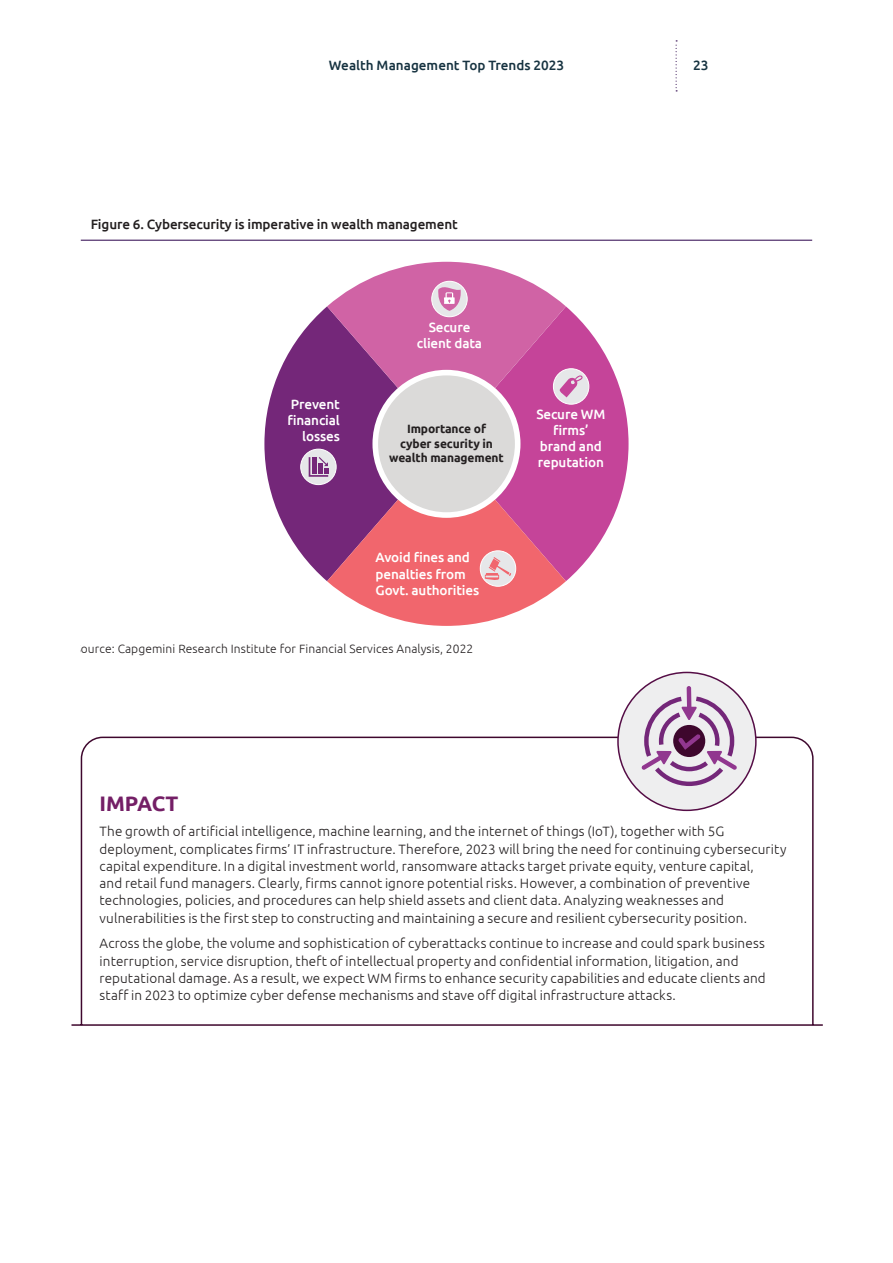
<style>
.page{position:relative;width:893px;height:1263px;background:#fff}
.page>*{position:absolute;margin:0;border:0;box-sizing:border-box;transform-origin:0 0}
.t1{font:700 21px "Ubuntu";letter-spacing:-.005em;color:#741f66}
.t2{font:300 13.5px/17.2px "Ubuntu";letter-spacing:.01em;color:#231f20}
.t3{font:500 13.5px/16.2px "Ubuntu";letter-spacing:-.01em;color:#fff;text-align:center}
.t4{font:500 13.5px "Ubuntu";letter-spacing:-.01em;color:#231f20}
.t5{font:500 13.5px "Ubuntu";color:#173341}
.t6{font:300 12px "Ubuntu";letter-spacing:.01em;color:#231f20}
.t7{font:700 12px/14.4px "Ubuntu";letter-spacing:-.01em;color:#231f20;text-align:center}
</style>
<div class="page">
<hr style="left:81px;top:240px;width:731px;height:1px;background:#2a004a">
<svg style="left:264px;top:324px;width:45px;height:239px;fill:#742779"></svg>
<svg style="left:583px;top:323px;width:46px;height:241px;fill:#c54499"></svg>
<div style="left:553px;top:369px;width:36px;height:35px;background:#e6e7e9;border-radius:50%"></div>
<div style="left:553px;top:368px;width:36px;height:37px;border:1px solid #fff;border-radius:50%"></div>
<svg style="left:301px;top:449px;width:35px;height:36px"></svg>
<div style="left:300px;top:449px;width:37px;height:36px;border:1px solid #fff;border-radius:50%"></div>
<svg style="left:309px;top:262px;width:274px;height:364px;background:#ce7fa7"></svg>
<svg style="left:71px;top:736px;width:752px;height:290px"></svg>
<div style="left:618px;top:672px;width:138px;height:138px;background:#eeeeef;border-radius:50%"></div>
<svg style="left:641px;top:686px;width:96px;height:100px"></svg>
<svg style="left:676px;top:40px;width:1px;height:51px"></svg>
<p class="t5" style="left:329px;top:57px;width:237px">Wealth Management Top Trends 2023</p>
<p class="t5" style="left:693px;top:57px;width:17px">23</p>
<p class="t4" style="left:91px;top:216px;width:369px">Figure 6. Cybersecurity is imperative in wealth management</p>
<p class="t3" style="left:287px;top:396px;width:54px;text-align:right">Prevent financial losses</p>
<p class="t3" style="left:417px;top:318px;width:67px">Secure client data</p>
<p class="t7" style="left:389px;top:421px;width:116px">Importance of<br>cyber security in wealth management</p>
<p class="t3" style="left:376px;top:549px;width:105px;text-align:left">Avoid fines and penalties from<br>Govt. authorities</p>
<p class="t6" style="left:74px;top:641px;width:400px">Source: Capgemini Research Institute for Financial Services Analysis, 2022</p>
<p class="t3" style="left:536px;top:405px;width:71px">Secure WM firms’ brand and reputation</p>
<h1 class="t1" style="left:100px;top:790px;width:80px">IMPACT</h1>
<p class="t2" style="left:100px;top:823px;width:688px">The growth of artificial intelligence, machine learning, and the internet of things (IoT), together with 5G deployment, complicates firms’ IT infrastructure. Therefore, 2023 will bring the need for continuing cybersecurity capital expenditure. In a digital investment world, ransomware attacks target private equity, venture capital,<br>and retail fund managers. Clearly, firms cannot ignore potential risks. However, a combination of preventive technologies, policies, and procedures can help shield assets and client data. Analyzing weaknesses and vulnerabilities is the first step to constructing and maintaining a secure and resilient cybersecurity position.</p>
<p class="t2" style="left:100px;top:935px;width:668px">Across the globe, the volume and sophistication of cyberattacks continue to increase and could spark business interruption, service disruption, theft of intellectual property and confidential information, litigation, and reputational damage. As a result, we expect WM firms to enhance security capabilities and educate clients and staff in 2023 to optimize cyber defense mechanisms and stave off digital infrastructure attacks.</p>
</div>
